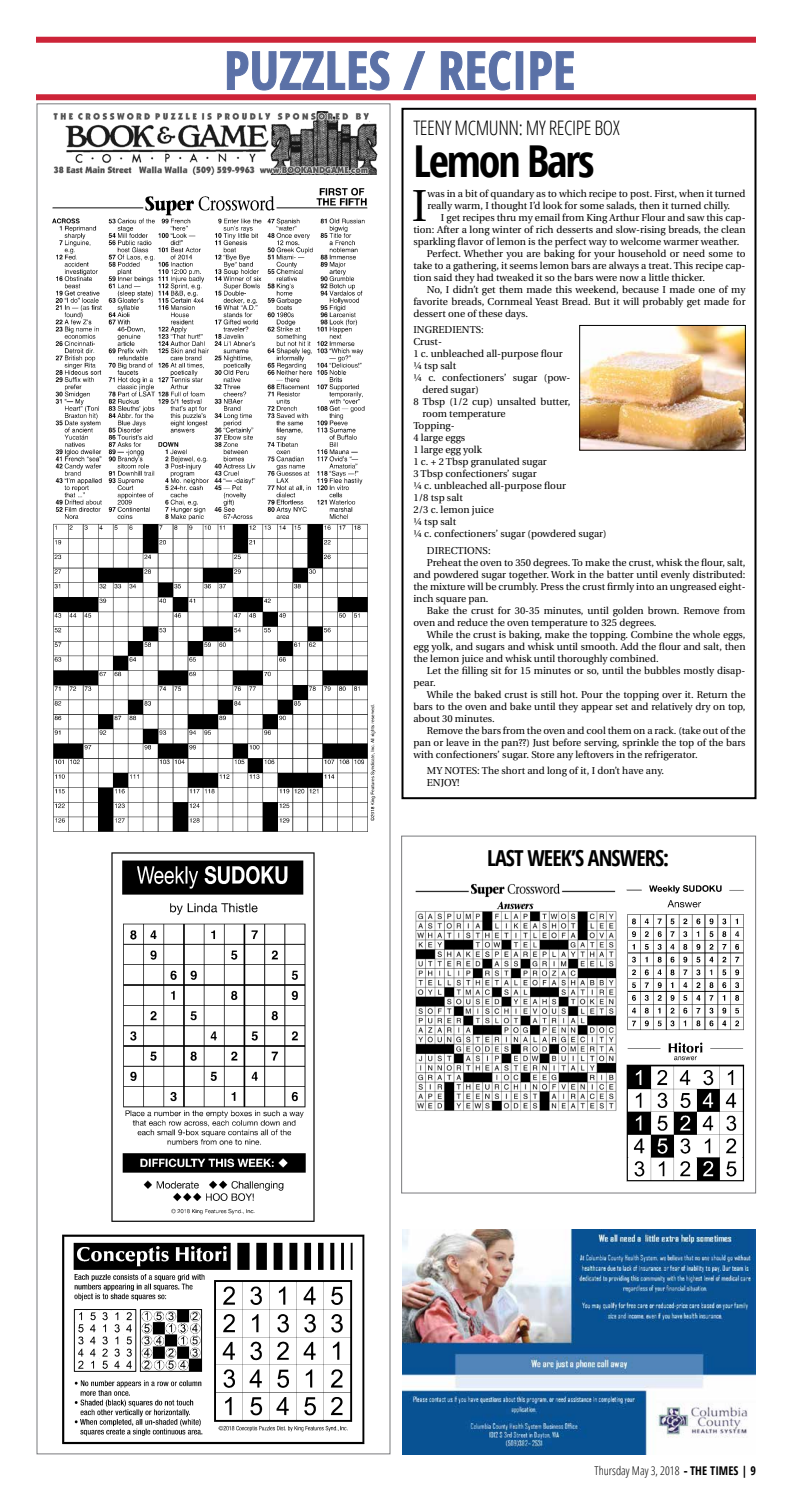
<style>
.page{position:relative;width:792px;height:1512px;background:#fff}
.page>*{position:absolute;margin:0;border:0;box-sizing:border-box;transform-origin:0 0}
.t1{font:700 condensed 53px "Open Sans";color:#5b71a7}
.t2{font:44.7px "Heuristica";color:#000}
.t3{font:700 condensed 44px "Open Sans";letter-spacing:-.05em;color:#000}
.t4{font:700 condensed 22px "Open Sans";letter-spacing:-.04em;color:#000}
.t5{font:300 condensed 20px "Open Sans";letter-spacing:-.02em;color:#000}
.t6{font:300 condensed 12px "Open Sans";color:#000}
.t7{font:10px/12px "Heuristica";color:#000}
.s1{font-weight:700;font-stretch:normal}
.s2{font-weight:700}
</style>
<div class="page">
<svg style="left:226px;top:50px;width:164px;height:41px"></svg>
<svg style="left:403px;top:51px;width:23px;height:39px"></svg>
<svg style="left:440px;top:50px;width:72px;height:41px"></svg>
<div style="left:516px;top:51px;width:7px;height:39px;border:1px solid #5b71a7"></div>
<svg style="left:530px;top:51px;width:44px;height:39px"></svg>
<div style="left:36px;top:37px;width:720px;height:6px;background:#cd2438"></div>
<div style="left:36px;top:94px;width:720px;height:6px;background:#cd2438"></div>
<div style="left:402px;top:108px;width:354px;height:691px;border:2px solid #000"></div>
<div style="left:401px;top:836px;width:355px;height:358px;border:1px solid #797a7d"></div>
<img style="left:53px;top:112px;width:324px;height:63px">
<img style="left:402px;top:1230px;width:353px;height:224px">
<img style="left:581px;top:327px;width:163px;height:121px">
<div style="left:579px;top:325px;width:167px;height:125px;border:1px solid #000"></div>
<img style="left:626px;top:885px;width:118px;height:146px">
<img style="left:626px;top:1042px;width:119px;height:140px">
<img style="left:415px;top:883px;width:202px;height:228px">
<img style="left:52px;top:187px;width:324px;height:645px">
<img style="left:62px;top:1234px;width:303px;height:211px">
<img style="left:111px;top:852px;width:204px;height:370px">
<h1 class="t1" style="left:224px;top:33px;width:353px">PUZZLES / RECIPE</h1>
<h3 class="t5" style="left:413px;top:114px;width:208px">TEENY MCMUNN: MY RECIPE BOX</h3>
<h3 class="t3" style="left:413px;top:131px;width:183px">Lemon Bars</h3>
<h2 class="t2" style="left:412px;top:171px;width:17px">I</h2>
<p class="t7" style="left:427px;top:188px;width:320px">was in a bit of quandary as to which recipe to post. First, when it turned really warm, I thought I’d look for some salads, then it turned chilly.</p>
<p class="t7" style="left:441px;top:212px;width:306px">I get recipes thru my email from King Arthur Flour and saw this cap-</p>
<p class="t7" style="left:413px;top:224px;width:334px">tion: After a long winter of rich desserts and slow-rising breads, the clean</p>
<p class="t7" style="left:413px;top:236px;width:328px">sparkling flavor of lemon is the perfect way to welcome warmer weather.</p>
<p class="t7" style="left:427px;top:248px;width:320px">Perfect. Whether you are baking for your household or need some to</p>
<p class="t7" style="left:413px;top:260px;width:334px">take to a gathering, it seems lemon bars are always a treat. This recipe cap-</p>
<p class="t7" style="left:413px;top:272px;width:293px">tion said they had tweaked it so the bars were now a little thicker.</p>
<p class="t7" style="left:427px;top:284px;width:320px">No, I didn’t get them made this weekend, because I made one of my</p>
<p class="t7" style="left:413px;top:296px;width:334px">favorite breads, Cornmeal Yeast Bread. But it will probably get made for</p>
<p class="t7" style="left:413px;top:308px;width:116px">dessert one of these days.</p>
<p class="t7" style="left:413px;top:324px;width:72px">INGREDIENTS:</p>
<p class="t7" style="left:413px;top:336px;width:30px">Crust-</p>
<p class="t7" style="left:413px;top:348px;width:151px">1 c. unbleached all-purpose flour</p>
<p class="t7" style="left:413px;top:360px;width:44px">¼ tsp salt</p>
<p class="t7" style="left:413px;top:372px;width:159px">¼ c. confectioners’ sugar (pow-</p>
<p class="t7" style="left:422px;top:384px;width:58px">dered sugar)</p>
<p class="t7" style="left:413px;top:396px;width:159px">8 Tbsp (1/2 cup) unsalted butter,</p>
<p class="t7" style="left:422px;top:408px;width:85px">room temperature</p>
<p class="t7" style="left:413px;top:420px;width:43px">Topping-</p>
<p class="t7" style="left:413px;top:432px;width:53px">4 large eggs</p>
<p class="t7" style="left:413px;top:444px;width:70px">1 large egg yolk</p>
<p class="t7" style="left:413px;top:456px;width:135px">1 c. + 2 Tbsp granulated sugar</p>
<p class="t7" style="left:413px;top:468px;width:125px">3 Tbsp confectioners’ sugar</p>
<p class="t7" style="left:413px;top:480px;width:154px">¼ c. unbleached all-purpose flour</p>
<p class="t7" style="left:413px;top:492px;width:51px">1/8 tsp salt</p>
<p class="t7" style="left:413px;top:504px;width:82px">2/3 c. lemon juice</p>
<p class="t7" style="left:413px;top:516px;width:44px">¼ tsp salt</p>
<p class="t7" style="left:413px;top:528px;width:195px">¼ c. confectioners’ sugar (powdered sugar)</p>
<p class="t7" style="left:427px;top:545px;width:65px">DIRECTIONS:</p>
<p class="t7" style="left:427px;top:557px;width:320px">Preheat the oven to 350 degrees. To make the crust, whisk the flour, salt,</p>
<p class="t7" style="left:413px;top:569px;width:334px">and powdered sugar together. Work in the batter until evenly distributed:</p>
<p class="t7" style="left:413px;top:581px;width:334px">the mixture will be crumbly. Press the crust firmly into an ungreased eight-</p>
<p class="t7" style="left:413px;top:593px;width:77px">inch square pan.</p>
<p class="t7" style="left:427px;top:605px;width:320px">Bake the crust for 30-35 minutes, until golden brown. Remove from</p>
<p class="t7" style="left:413px;top:617px;width:245px">oven and reduce the oven temperature to 325 degrees.</p>
<p class="t7" style="left:427px;top:629px;width:320px">While the crust is baking, make the topping. Combine the whole eggs,</p>
<p class="t7" style="left:413px;top:641px;width:334px">egg yolk, and sugars and whisk until smooth. Add the flour and salt, then</p>
<p class="t7" style="left:413px;top:653px;width:247px">the lemon juice and whisk until thoroughly combined.</p>
<p class="t7" style="left:427px;top:665px;width:320px">Let the filling sit for 15 minutes or so, until the bubbles mostly disap-</p>
<p class="t7" style="left:413px;top:677px;width:24px">pear.</p>
<p class="t7" style="left:427px;top:689px;width:320px">While the baked crust is still hot. Pour the topping over it. Return the</p>
<p class="t7" style="left:413px;top:701px;width:334px">bars to the oven and bake until they appear set and relatively dry on top,</p>
<p class="t7" style="left:413px;top:713px;width:83px">about 30 minutes.</p>
<p class="t7" style="left:427px;top:725px;width:320px">Remove the bars from the oven and cool them on a rack. (take out of the</p>
<p class="t7" style="left:413px;top:737px;width:334px">pan or leave in the pan??) Just before serving, sprinkle the top of the bars</p>
<p class="t7" style="left:413px;top:749px;width:286px">with confectioners’ sugar. Store any leftovers in the refrigerator.</p>
<p class="t7" style="left:427px;top:765px;width:239px">MY NOTES: The short and long of it, I don’t have any.<br>ENJOY!</p>
<h3 class="t4" style="left:487px;top:843px;width:184px">LAST WEEK’S ANSWERS:</h3>
<p class="t6" style="left:595px;top:1463px;width:163px">Thursday May 3, 2018 <span class="s1">-</span> <span class="s2">THE TIMES | 9</span></p>
</div>
